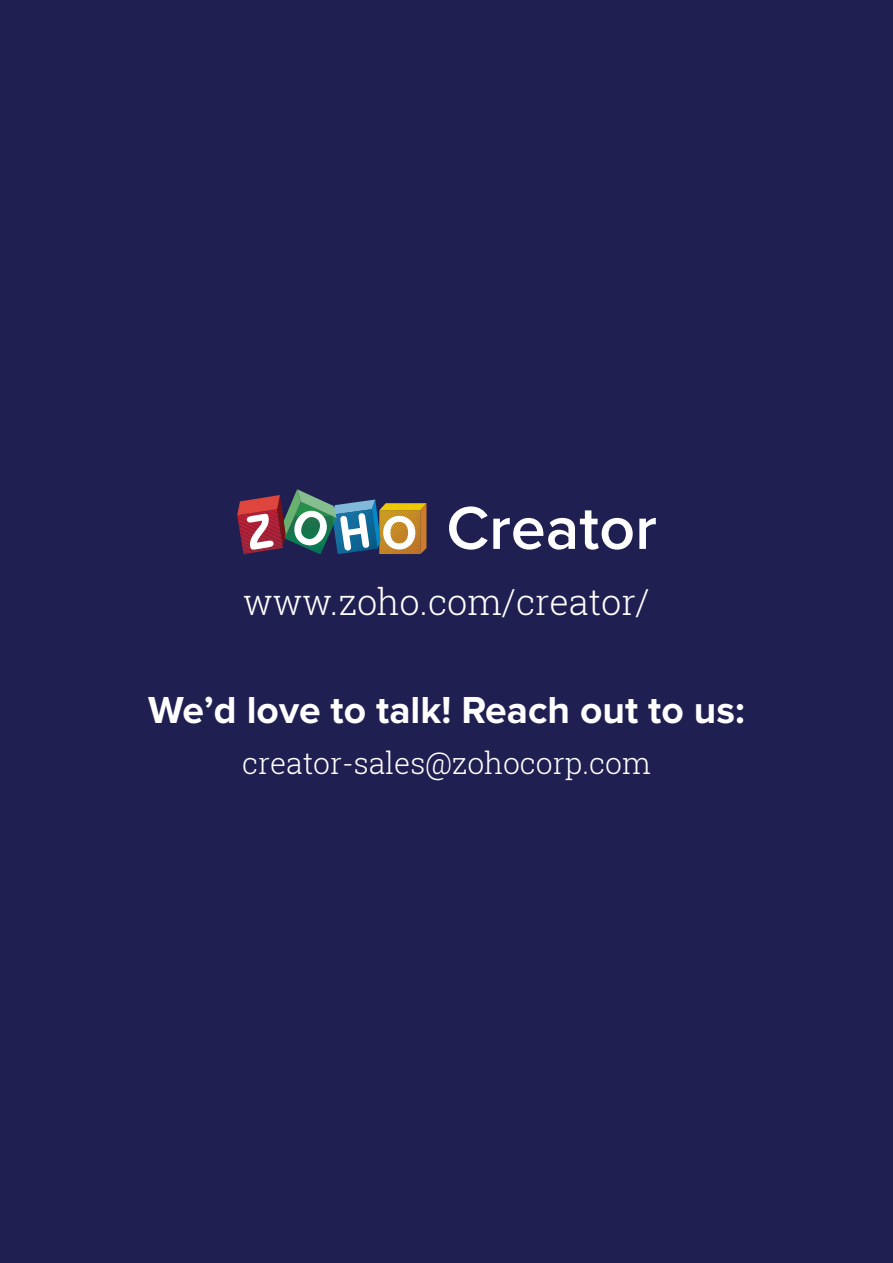
<style>
.page{position:relative;width:893px;height:1263px;background:#201f52}
.page>*{position:absolute;margin:0;border:0;box-sizing:border-box;transform-origin:0 0}
.t1{font:700 39px "Proxima Nova";color:#fff}
.t2{font:300 36px "Roboto Slab";color:#fff}
.t3{font:300 30px "Roboto Slab";color:#fff}
</style>
<div class="page">
<svg style="left:237px;top:489px;width:189px;height:65px"></svg>
<svg style="left:449px;top:506px;width:184px;height:44px"></svg>
<svg style="left:639px;top:518px;width:17px;height:31px"></svg>
<p class="t2" style="left:243px;top:577px;width:408px">www.zoho.com/creator/</p>
<p class="t1" style="left:148px;top:692px;width:598px">We’d love to talk! Reach out to us:</p>
<p class="t3" style="left:242px;top:742px;width:410px">creator-sales@zohocorp.com</p>
</div>
